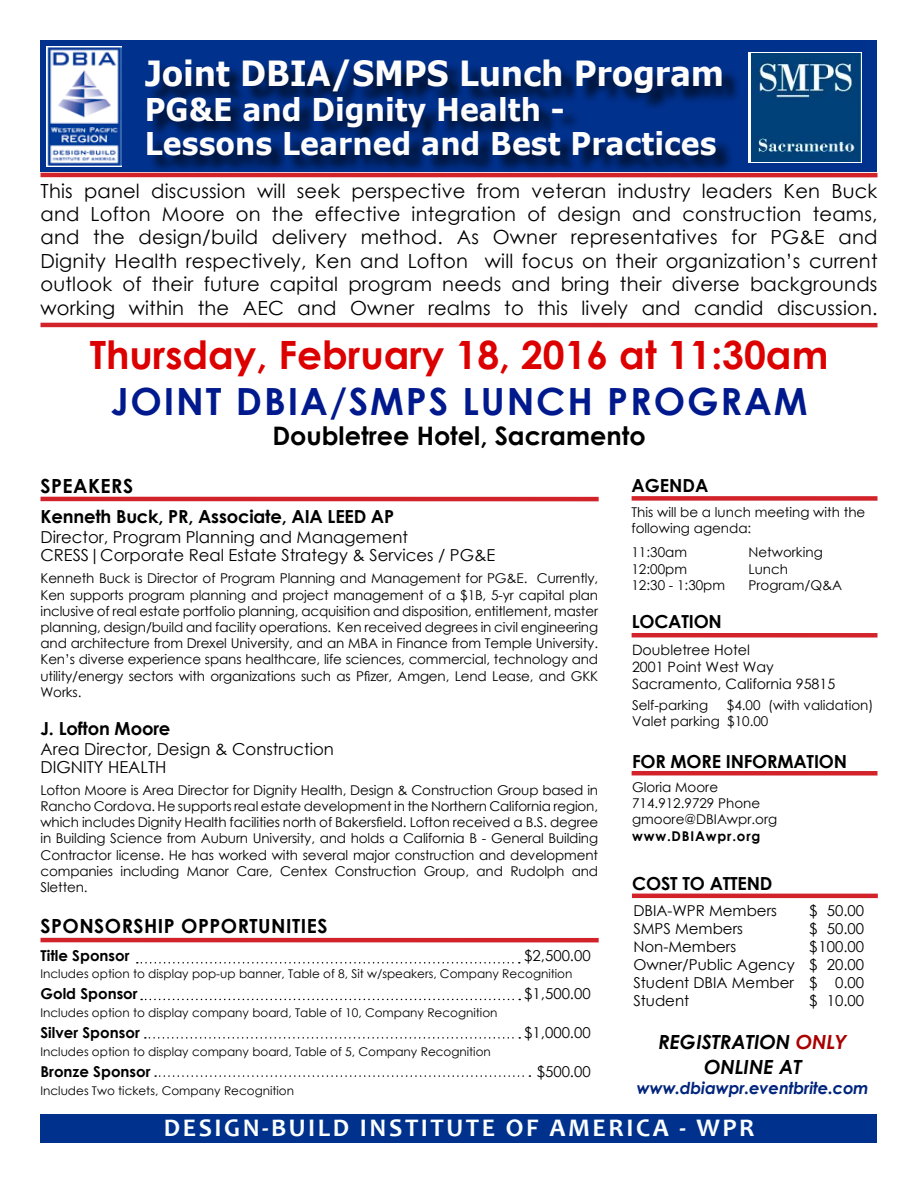
<style>
.page{position:relative;width:918px;height:1188px;background:#fff}
.page>*{position:absolute;margin:0;border:0;box-sizing:border-box;transform-origin:0 0}
.t1{font:700 39px "Century Gothic";color:#dc0000}
.t2{font:700 37.5px "Century Gothic";letter-spacing:.05em;color:#001a8d}
.t3{font:700 34.65px "Verdana";letter-spacing:-.01em;color:#fffefd;scale:.91 1}
.t4{font:700 31.35px/34.2px "Verdana";color:#fffefd;scale:.91 1}
.t5{font:700 25.5px "Candara";letter-spacing:.1em;color:#fafefd}
.t6{font:700 25.5px "Century Gothic";color:#000}
.t7{font:19.5px/23.4px "Century Gothic";letter-spacing:.01em;color:#000;text-align:justify}
.t8{font:700 19.5px "Century Gothic";letter-spacing:.025em;color:#000}
.t9{font:italic 700 19.5px/25.2px "Century Gothic";color:#000;text-align:center}
.t10{font:700 19.5px "Century Gothic";letter-spacing:.025em;color:#000001}
.t11{font:700 18px "Century Gothic";letter-spacing:-.01em;color:#000102}
.t12{font:700 18px "Century Gothic";letter-spacing:-.01em;color:#000}
.t13{font:16.5px/18px "Century Gothic";color:#000102}
.t14{font:italic 700 16.5px "Century Gothic";letter-spacing:-.01em;color:#00247c}
.t15{font:15px/18px "Century Gothic";color:#000;text-align:justify}
.t16{font:700 15px "Century Gothic";color:#000}
.t17{font:14.25px/17.1px "Century Gothic";color:#000}
.t18{font:13.5px/16.2px "Century Gothic";letter-spacing:-.01em;color:#000102;text-align:justify}
.t19{font:13.5px/16.2px "Century Gothic";color:#000}
.t20{font:700 13.5px "Century Gothic";letter-spacing:.06em;color:#000}
.t21{font:12px "Century Gothic";color:#000}
.s1{color:#a90000}
</style>
<div class="page">
<div style="left:40px;top:1114px;width:838px;height:29px;background:#00318d"></div>
<div style="left:40px;top:40px;width:838px;height:132px;background:#00318d"></div>
<img style="left:46px;top:46px;width:76px;height:121px">
<div style="left:148px;top:62px;width:592px;height:112px;background:#000;opacity:.75"></div>
<hr style="left:41px;top:497px;width:558px;height:4px;background:#d2232a">
<div style="left:632px;top:496px;width:245px;height:5px;background:#d2232a"></div>
<div style="left:632px;top:633px;width:245px;height:5px;background:#d2232a"></div>
<hr style="left:41px;top:323px;width:836px;height:4px;background:#d2232a">
<hr style="left:41px;top:173px;width:836px;height:4px;background:#d2232a">
<div style="left:632px;top:771px;width:245px;height:5px;background:#d2232a"></div>
<svg style="left:748px;top:52px;width:114px;height:111px"></svg>
<img style="left:751px;top:54px;width:109px;height:107px">
<hr style="left:41px;top:938px;width:558px;height:4px;background:#d2232a">
<hr style="left:632px;top:894px;width:246px;height:4px;background:#d2232a">
<svg style="left:137px;top:962px;width:383px;height:2px"></svg>
<svg style="left:141px;top:999px;width:379px;height:1px"></svg>
<svg style="left:145px;top:1037px;width:375px;height:2px"></svg>
<svg style="left:155px;top:1075px;width:375px;height:2px"></svg>
<h3 class="t3" style="left:145px;top:49px;width:638px">Joint DBIA/SMPS Lunch Program</h3>
<h3 class="t4" style="left:145px;top:91px;width:630px">PG&amp;E and Dignity Health -<br>Lessons Learned and Best Practices</h3>
<p class="t7" style="left:40px;top:179px;width:839px">This panel discussion will seek perspective from veteran industry leaders Ken Buck and Lofton Moore on the effective integration of design and construction teams, and the design/build delivery method. As Owner representatives for PG&amp;E and Dignity Health respectively, Ken and Lofton will focus on their organization’s current outlook of their future capital program needs and bring their diverse backgrounds working within the AEC and Owner realms to this lively and candid discussion.</p>
<h1 class="t1" style="left:90px;top:326px;width:740px">Thursday, February 18, 2016 at 11:30am</h1>
<h2 class="t2" style="left:111px;top:373px;width:698px">JOINT DBIA/SMPS LUNCH PROGRAM</h2>
<h3 class="t6" style="left:272px;top:417px;width:375px">Doubletree Hotel, Sacramento</h3>
<h3 class="t10" style="left:40px;top:471px;width:94px">SPEAKERS</h3>
<h3 class="t12" style="left:632px;top:472px;width:79px">AGENDA</h3>
<h3 class="t11" style="left:41px;top:503px;width:355px">Kenneth Buck, PR, Associate, AIA LEED AP</h3>
<p class="t13" style="left:40px;top:528px;width:456px">Director, Program Planning and Management<br>CRESS|Corporate Real Estate Strategy &amp; Services / PG&amp;E</p>
<p class="t18" style="left:40px;top:570px;width:559px">Kenneth Buck is Director of Program Planning and Management for PG&amp;E. Currently, Ken supports program planning and project management of a $1B, 5-yr capital plan inclusive of real estate portfolio planning, acquisition and disposition, entitlement, master planning, design/build and facility operations. Ken received degrees in civil engineering and architecture from Drexel University, and an MBA in Finance from Temple University.<br>Ken’s diverse experience spans healthcare, life sciences, commercial, technology and utility/energy sectors with organizations such as Pfizer, Amgen, Lend Lease, and GKK Works.</p>
<h3 class="t11" style="left:40px;top:715px;width:131px">J. Lofton Moore</h3>
<p class="t13" style="left:40px;top:739px;width:295px">Area Director, Design &amp; Construction<br>DIGNITY HEALTH</p>
<p class="t18" style="left:40px;top:782px;width:559px">Lofton Moore is Area Director for Dignity Health, Design &amp; Construction Group based in Rancho Cordova. He supports real estate development in the Northern California region, which includes Dignity Health facilities north of Bakersfield. Lofton received a B.S. degree in Building Science from Auburn University, and holds a California B - General Building Contractor license. He has worked with several major construction and development companies including Manor Care, Centex Construction Group, and Rudolph and Sletten.</p>
<h3 class="t8" style="left:41px;top:911px;width:289px">SPONSORSHIP OPPORTUNITIES</h3>
<p class="t16" style="left:40px;top:945px;width:91px">Title Sponsor</p>
<p class="t15" style="left:524px;top:947px;width:68px">$2,500.00</p>
<p class="t21" style="left:40px;top:965px;width:533px">Includes option to display pop-up banner, Table of 8, Sit w/speakers, Company Recognition</p>
<p class="t16" style="left:40px;top:982px;width:99px">Gold Sponsor</p>
<p class="t15" style="left:524px;top:984px;width:68px">$1,500.00</p>
<p class="t21" style="left:40px;top:1004px;width:459px">Includes option to display company board, Table of 10, Company Recognition</p>
<p class="t16" style="left:40px;top:1021px;width:101px">Silver Sponsor</p>
<p class="t15" style="left:524px;top:1023px;width:68px">$1,000.00</p>
<p class="t21" style="left:40px;top:1043px;width:452px">Includes option to display company board, Table of 5, Company Recognition</p>
<p class="t16" style="left:40px;top:1060px;width:112px">Bronze Sponsor</p>
<p class="t15" style="left:537px;top:1062px;width:56px">$500.00</p>
<p class="t21" style="left:40px;top:1082px;width:255px">Includes Two tickets, Company Recognition</p>
<p class="t19" style="left:632px;top:504px;width:235px">This will be a lunch meeting with the following agenda:</p>
<p class="t19" style="left:632px;top:544px;width:57px">11:30am</p>
<p class="t19" style="left:749px;top:544px;width:76px">Networking</p>
<p class="t19" style="left:632px;top:561px;width:57px">12:00pm</p>
<p class="t19" style="left:749px;top:561px;width:41px">Lunch</p>
<p class="t19" style="left:632px;top:577px;width:95px">12:30 - 1:30pm</p>
<p class="t19" style="left:749px;top:577px;width:95px">Program/Q&amp;A</p>
<h3 class="t12" style="left:632px;top:608px;width:92px">LOCATION</h3>
<p class="t17" style="left:632px;top:641px;width:205px">Doubletree Hotel<br>2001 Point West Way<br>Sacramento, California 95815</p>
<p class="t19" style="left:632px;top:697px;width:78px">Self-parking</p>
<p class="t19" style="left:632px;top:697px;width:243px;text-indent:95px">$4.00 (with validation)<br>Valet parking $10.00</p>
<h3 class="t12" style="left:632px;top:748px;width:217px">FOR MORE INFORMATION</h3>
<p class="t19" style="left:632px;top:779px;width:147px">Gloria Moore<br>714.912.9729 Phone gmoore@DBIAwpr.org</p>
<p class="t20" style="left:632px;top:825px;width:130px">www.DBIAwpr.org</p>
<h3 class="t12" style="left:632px;top:870px;width:142px">COST TO ATTEND</h3>
<p class="t15" style="left:633px;top:901px;width:145px">DBIA-WPR Members</p>
<p class="t15" style="left:809px;top:901px;width:56px">$ 50.00</p>
<p class="t15" style="left:633px;top:919px;width:111px">SMPS Members</p>
<p class="t15" style="left:809px;top:919px;width:56px">$ 50.00</p>
<p class="t15" style="left:633px;top:937px;width:104px">Non-Members</p>
<p class="t15" style="left:633px;top:937px;width:232px;text-indent:176px">$100.00<br>Owner/Public Agency $ 20.00<br>Student DBIA Member $ 0.00<br>Student</p>
<p class="t15" style="left:809px;top:991px;width:56px">$ 10.00</p>
<h3 class="t9" style="left:659px;top:1028px;width:190px">REGISTRATION <span class="s1">ONLY<br></span>ONLINE AT</h3>
<p class="t14" style="left:637px;top:1075px;width:233px">www.dbiawpr.eventbrite.com</p>
<h3 class="t5" style="left:164px;top:1112px;width:592px">DESIGN-BUILD INSTITUTE OF AMERICA - WPR</h3>
</div>
